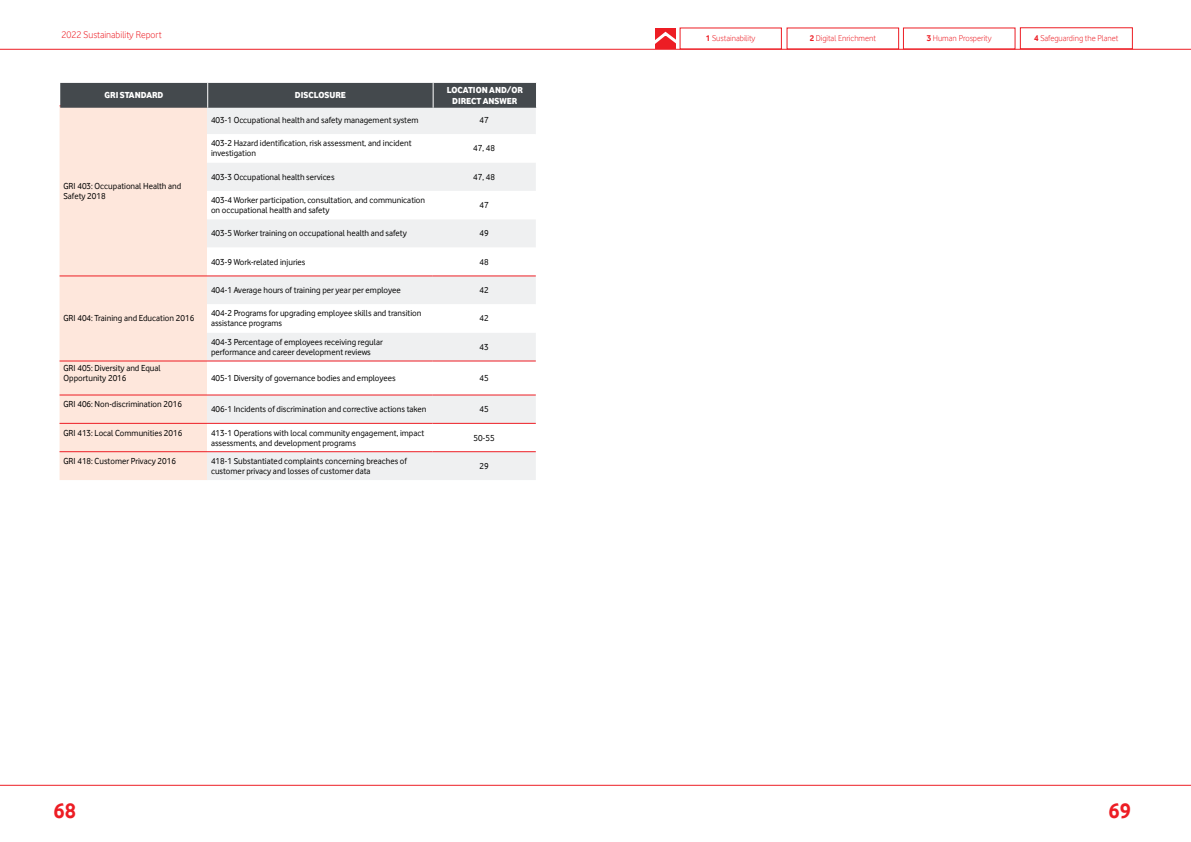
<style>
.page{position:relative;width:1191px;height:842px;background:#fff}
.page>*{position:absolute;margin:0;border:0;box-sizing:border-box;transform-origin:0 0}
.t1{font:700 22px "Vodafone";color:#ed1d24}
.t2{font:300 10px "Vodafone";color:#ed1d24}
.Paragraph_Style_1{font:9px/10px "Vodafone";color:#000}
.Paragraph_Style_1-2{font:800 9px/10.8px "Vodafone";color:#fff;text-align:center}
.t3{font:300 8.6px "Vodafone";color:#ed1d24}
.s1{font-weight:700}
</style>
<div class="page">
<div style="left:655px;top:29px;width:21px;height:20px;background:#ed1d24"></div>
<svg style="left:649px;top:30px;width:31px;height:19px"></svg>
<hr style="left:0;top:785px;width:1191px;height:1px;background:#ed1d24">
<hr style="left:0;top:49px;width:1191px;height:1px;background:#ed1d24">
<div style="left:1020px;top:28px;width:112px;height:21px;border:1px solid #ed1d24"></div>
<div style="left:60px;top:108px;width:147px;height:372px;background:#fee7dc"></div>
<div style="left:207px;top:108px;width:329px;height:372px;background:#eff0f1"></div>
<svg style="left:207px;top:134px;width:329px;height:317px"></svg>
<hr style="left:60px;top:276px;width:147px;height:1px;background:#ed1d24">
<hr style="left:207px;top:276px;width:225px;height:1px;background:#ed1d24">
<hr style="left:432px;top:276px;width:104px;height:1px;background:#ed1d24">
<hr style="left:60px;top:361px;width:147px;height:1px;background:#ed1d24">
<hr style="left:207px;top:361px;width:225px;height:1px;background:#ed1d24">
<hr style="left:432px;top:361px;width:104px;height:1px;background:#ed1d24">
<hr style="left:60px;top:395px;width:147px;height:1px;background:#ed1d24">
<hr style="left:207px;top:395px;width:225px;height:1px;background:#ed1d24">
<hr style="left:432px;top:395px;width:104px;height:1px;background:#ed1d24">
<hr style="left:60px;top:423px;width:147px;height:1px;background:#ed1d24">
<hr style="left:207px;top:423px;width:225px;height:1px;background:#ed1d24">
<hr style="left:432px;top:423px;width:104px;height:1px;background:#ed1d24">
<hr style="left:60px;top:451px;width:147px;height:1px;background:#ed1d24">
<hr style="left:207px;top:451px;width:225px;height:1px;background:#ed1d24">
<hr style="left:432px;top:451px;width:104px;height:1px;background:#ed1d24">
<div style="left:60px;top:83px;width:477px;height:25px;background:#44494d"></div>
<p class="t2" style="left:61px;top:29px;width:102px">2022 Sustainability Report</p>
<p class="t3" style="left:706px;top:34px;width:51px"><span class="s1">1</span> Sustainability</p>
<p class="t3" style="left:809px;top:34px;width:68px"><span class="s1">2</span> Digital Enrichment</p>
<p class="t3" style="left:926px;top:34px;width:66px"><span class="s1">3</span> Human Prosperity</p>
<p class="t3" style="left:1034px;top:33px;width:86px"><span class="s1">4</span> Safeguarding the Planet</p>
<p class="Paragraph_Style_1-2" style="left:105px;top:90px;width:60px">GRI STANDARD</p>
<p class="Paragraph_Style_1-2" style="left:295px;top:90px;width:52px">DISCLOSURE</p>
<p class="Paragraph_Style_1-2" style="left:447px;top:84px;width:78px">LOCATION AND/OR<br>DIRECT ANSWER</p>
<p class="Paragraph_Style_1" style="left:64px;top:181px;width:119px">GRI 403: Occupational Health and<br>Safety 2018</p>
<p class="Paragraph_Style_1" style="left:64px;top:313px;width:132px">GRI 404: Training and Education 2016</p>
<p class="Paragraph_Style_1" style="left:211px;top:115px;width:209px">403-1 Occupational health and safety management system</p>
<p class="Paragraph_Style_1" style="left:479px;top:115px;width:11px">47</p>
<p class="Paragraph_Style_1" style="left:211px;top:138px;width:202px">403-2 Hazard identification, risk assessment, and incident investigation</p>
<p class="Paragraph_Style_1" style="left:473px;top:143px;width:23px">47, 48</p>
<p class="Paragraph_Style_1" style="left:211px;top:172px;width:125px">403-3 Occupational health services</p>
<p class="Paragraph_Style_1" style="left:473px;top:172px;width:23px">47, 48</p>
<p class="Paragraph_Style_1" style="left:211px;top:195px;width:216px">403-4 Worker participation, consultation, and communication on occupational health and safety</p>
<p class="Paragraph_Style_1" style="left:479px;top:200px;width:11px">47</p>
<p class="Paragraph_Style_1" style="left:211px;top:228px;width:197px">403-5 Worker training on occupational health and safety</p>
<p class="Paragraph_Style_1" style="left:479px;top:228px;width:11px">49</p>
<p class="Paragraph_Style_1" style="left:211px;top:257px;width:96px">403-9 Work-related injuries</p>
<p class="Paragraph_Style_1" style="left:479px;top:257px;width:11px">48</p>
<p class="Paragraph_Style_1" style="left:211px;top:285px;width:191px">404-1 Average hours of training per year per employee</p>
<p class="Paragraph_Style_1" style="left:479px;top:285px;width:11px">42</p>
<p class="Paragraph_Style_1" style="left:211px;top:308px;width:212px">404-2 Programs for upgrading employee skills and transition assistance programs</p>
<p class="Paragraph_Style_1" style="left:479px;top:313px;width:11px">42</p>
<p class="Paragraph_Style_1" style="left:211px;top:337px;width:173px">404-3 Percentage of employees receiving regular performance and career development reviews</p>
<p class="Paragraph_Style_1" style="left:479px;top:342px;width:11px">43</p>
<p class="Paragraph_Style_1" style="left:64px;top:363px;width:99px">GRI 405: Diversity and Equal<br>Opportunity 2016</p>
<p class="Paragraph_Style_1" style="left:211px;top:373px;width:186px">405-1 Diversity of governance bodies and employees</p>
<p class="Paragraph_Style_1" style="left:479px;top:373px;width:11px">45</p>
<p class="Paragraph_Style_1" style="left:64px;top:399px;width:120px">GRI 406: Non-discrimination 2016</p>
<p class="Paragraph_Style_1" style="left:211px;top:404px;width:217px">406-1 Incidents of discrimination and corrective actions taken</p>
<p class="Paragraph_Style_1" style="left:479px;top:404px;width:11px">45</p>
<p class="Paragraph_Style_1" style="left:64px;top:427px;width:120px">GRI 413: Local Communities 2016</p>
<p class="Paragraph_Style_1" style="left:211px;top:427px;width:215px">413-1 Operations with local community engagement, impact assessments, and development programs</p>
<p class="Paragraph_Style_1" style="left:473px;top:432px;width:22px">50-55</p>
<p class="Paragraph_Style_1" style="left:64px;top:456px;width:114px">GRI 418: Customer Privacy 2016</p>
<p class="Paragraph_Style_1" style="left:211px;top:456px;width:197px">418-1 Substantiated complaints concerning breaches of customer privacy and losses of customer data</p>
<p class="Paragraph_Style_1" style="left:479px;top:461px;width:11px">29</p>
<h1 class="t1" style="left:54px;top:798px;width:24px">68</h1>
<h1 class="t1" style="left:1108px;top:798px;width:24px">69</h1>
</div>
